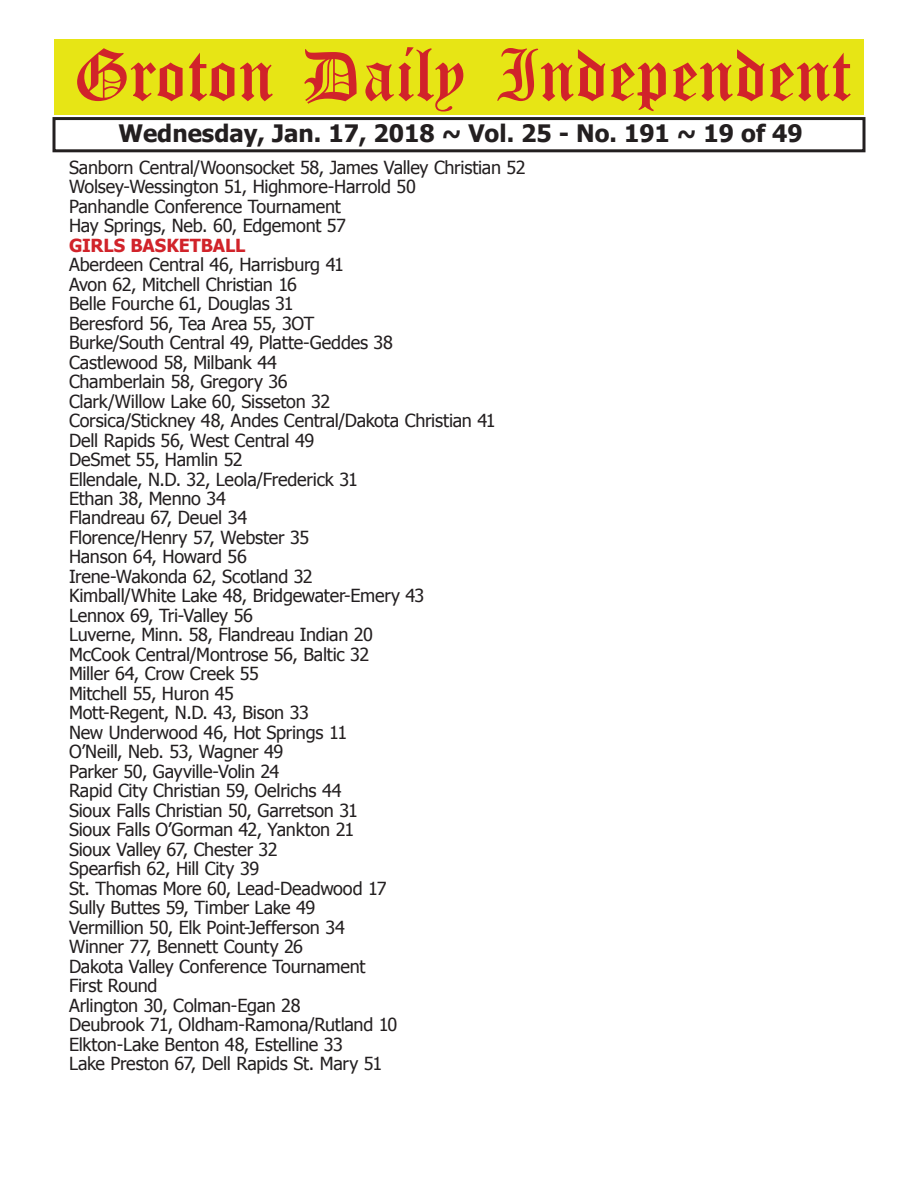
<style>
.page{position:relative;width:918px;height:1188px;background:#fff}
.page>*{position:absolute;margin:0;border:0;box-sizing:border-box;transform-origin:0 0}
.t1{font:54px "Old English Five";color:#d1232a}
.t2{font:700 24px "Tahoma";color:#231f20}
.t3{font:18px/19.5px "Tahoma";letter-spacing:-.015em;color:#231f20}
.t4{font:700 18px "Tahoma";letter-spacing:-.01em;color:#d1232a}
</style>
<div class="page">
<div style="left:52px;top:117px;width:814px;height:35px;border:3px solid #231f20"></div>
<div style="left:54px;top:40px;width:810px;height:75px;background:#e7e515"></div>
<h1 class="t1" style="left:73px;top:50px;width:779px">Groton Daily Independent</h1>
<h2 class="t2" style="left:118px;top:116px;width:686px">Wednesday, Jan. 17, 2018 ~ Vol. 25 - No. 191 ~ 19 of 49</h2>
<p class="t3" style="left:69px;top:156px;width:458px">Sanborn Central/Woonsocket 58, James Valley Christian 52<br>Wolsey-Wessington 51, Highmore-Harrold 50<br>Panhandle Conference Tournament<br>Hay Springs, Neb. 60, Edgemont 57</p>
<p class="t4" style="left:69px;top:232px;width:178px">GIRLS BASKETBALL</p>
<p class="t3" style="left:69px;top:254px;width:428px">Aberdeen Central 46, Harrisburg 41<br>Avon 62, Mitchell Christian 16<br>Belle Fourche 61, Douglas 31<br>Beresford 56, Tea Area 55, 3OT<br>Burke/South Central 49, Platte-Geddes 38<br>Castlewood 58, Milbank 44<br>Chamberlain 58, Gregory 36<br>Clark/Willow Lake 60, Sisseton 32<br>Corsica/Stickney 48, Andes Central/Dakota Christian 41<br>Dell Rapids 56, West Central 49<br>DeSmet 55, Hamlin 52<br>Ellendale, N.D. 32, Leola/Frederick 31<br>Ethan 38, Menno 34<br>Flandreau 67, Deuel 34<br>Florence/Henry 57, Webster 35<br>Hanson 64, Howard 56<br>Irene-Wakonda 62, Scotland 32<br>Kimball/White Lake 48, Bridgewater-Emery 43<br>Lennox 69, Tri-Valley 56<br>Luverne, Minn. 58, Flandreau Indian 20<br>McCook Central/Montrose 56, Baltic 32<br>Miller 64, Crow Creek 55<br>Mitchell 55, Huron 45<br>Mott-Regent, N.D. 43, Bison 33<br>New Underwood 46, Hot Springs 11<br>O’Neill, Neb. 53, Wagner 49<br>Parker 50, Gayville-Volin 24<br>Rapid City Christian 59, Oelrichs 44<br>Sioux Falls Christian 50, Garretson 31<br>Sioux Falls O’Gorman 42, Yankton 21<br>Sioux Valley 67, Chester 32<br>Spearfish 62, Hill City 39<br>St. Thomas More 60, Lead-Deadwood 17<br>Sully Buttes 59, Timber Lake 49<br>Vermillion 50, Elk Point-Jefferson 34<br>Winner 77, Bennett County 26<br>Dakota Valley Conference Tournament<br>First Round<br>Arlington 30, Colman-Egan 28<br>Deubrook 71, Oldham-Ramona/Rutland 10<br>Elkton-Lake Benton 48, Estelline 33<br>Lake Preston 67, Dell Rapids St. Mary 51</p>
</div>
